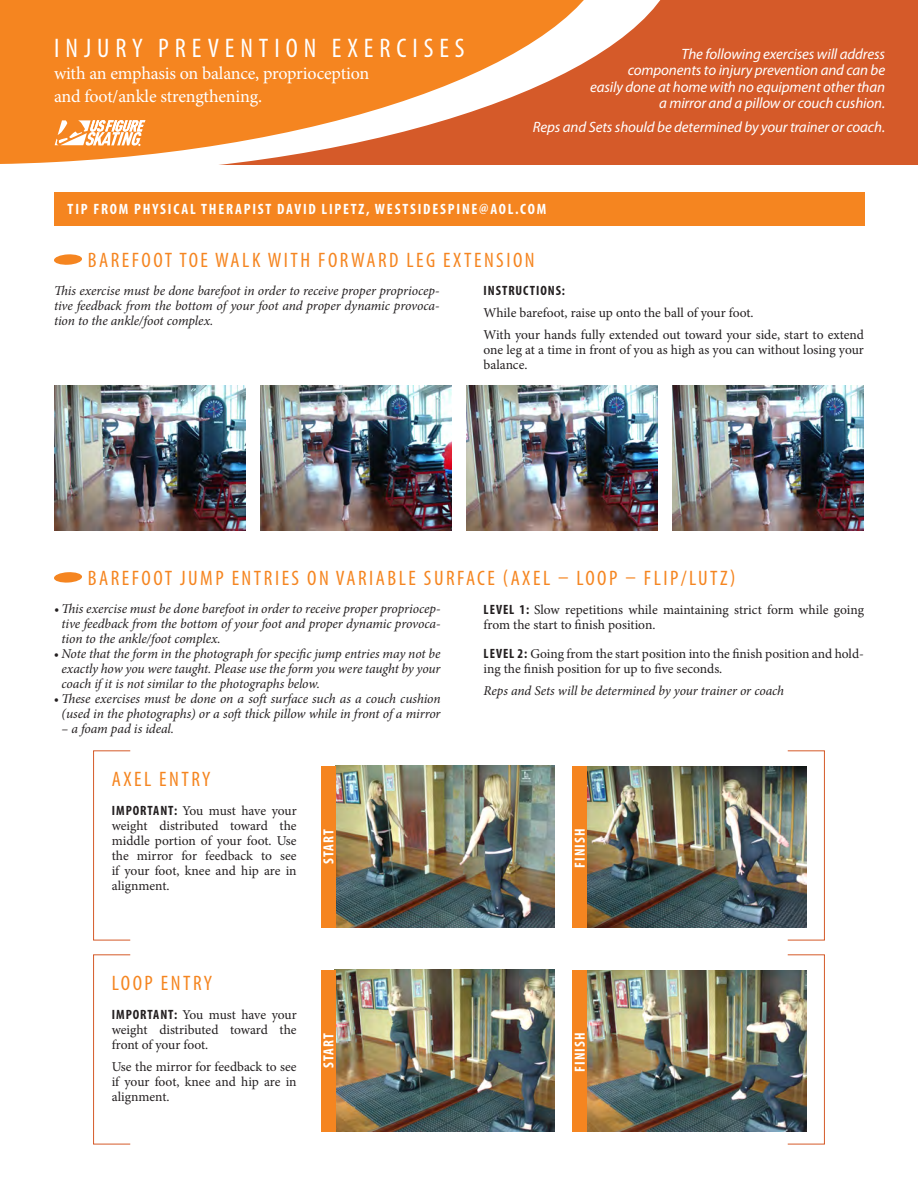
<style>
.page{position:relative;width:918px;height:1188px;background:#fff}
.page>*{position:absolute;margin:0;border:0;box-sizing:border-box;transform-origin:0 0}
.t1{font:condensed 27px "Myriad Pro";letter-spacing:.22em;color:#fff}
.t2{font:condensed 21px "Myriad Pro";letter-spacing:.12em;color:#f58520}
.t3{font:18px "Minion Pro";letter-spacing:-.01em;color:#fff}
.t4{font:italic 15px/16.5px "Myriad Pro";letter-spacing:-.01em;color:#fff;text-align:right}
.t5{font:700 condensed 15px "Myriad Pro";letter-spacing:.12em;color:#fff}
.t6{font:700 condensed 14.7px "Myriad Pro";letter-spacing:.07em;color:#fff}
.t7{font:italic 13.5px/15px "Minion Pro";letter-spacing:-.01em;color:#231f20;text-align:justify}
.t8{font:13.5px/15px "Minion Pro";letter-spacing:-.005em;color:#231f20;text-align:justify}
.t9{font:700 condensed 13.5px "Myriad Pro";letter-spacing:.07em;color:#231f20}
.s1{font-family:"Myriad Pro";font-weight:700;font-stretch:condensed}
</style>
<div class="page">
<div style="left:0;top:0;width:918px;height:164px;background:#d55a29"></div>
<svg style="left:618px;top:0;width:67px;height:165px"></svg>
<svg style="left:0;top:0;width:618px;height:165px;fill:#f58520"></svg>
<img style="left:55px;top:385px;width:191px;height:145px">
<img style="left:261px;top:385px;width:191px;height:145px">
<img style="left:467px;top:385px;width:190px;height:145px">
<svg style="left:54px;top:254px;width:28px;height:11px"></svg>
<svg style="left:54px;top:572px;width:28px;height:11px"></svg>
<div style="left:93px;top:750px;width:38px;height:191px;border:1px solid #d55a29"></div>
<img style="left:336px;top:766px;width:219px;height:161px">
<img style="left:587px;top:766px;width:219px;height:162px">
<div style="left:787px;top:750px;width:38px;height:191px;border:1px solid #d55a29"></div>
<div style="left:321px;top:766px;width:15px;height:161px;background:#f58520"></div>
<div style="left:572px;top:766px;width:15px;height:162px;background:#f58520"></div>
<img style="left:673px;top:385px;width:191px;height:145px">
<div style="left:93px;top:954px;width:38px;height:190px;border:1px solid #d55a29"></div>
<img style="left:336px;top:970px;width:219px;height:161px">
<img style="left:587px;top:970px;width:219px;height:162px">
<div style="left:787px;top:954px;width:38px;height:190px;border:1px solid #d55a29"></div>
<div style="left:321px;top:970px;width:15px;height:161px;background:#f58520"></div>
<div style="left:572px;top:970px;width:15px;height:162px;background:#f58520"></div>
<svg style="left:55px;top:120px;width:90px;height:26px;background:#f9c392"></svg>
<div style="left:54px;top:192px;width:810px;height:34px;background:#f58520"></div>
<p class="t1" style="left:54px;top:32px;width:412px">INJURY PREVENTION EXERCISES</p>
<p class="t3" style="left:54px;top:62px;width:317px">with an emphasis on balance, proprioception</p>
<p class="t3" style="left:54px;top:84px;width:210px">and foot/ankle strengthening.</p>
<p class="t4" style="left:590px;top:45px;width:297px">The following exercises will address<br>components to injury prevention and can be<br>easily done at home with no equipment other than a mirror and a pillow or couch cushion.</p>
<p class="t4" style="left:533px;top:119px;width:354px">Reps and Sets should be determined by your trainer or coach.</p>
<p class="t5" style="left:68px;top:200px;width:480px">TIP FROM PHYSICAL THERAPIST DAVID LIPETZ, WESTSIDESPINE@AOL.COM</p>
<p class="t2" style="left:88px;top:248px;width:448px">BAREFOOT TOE WALK WITH FORWARD LEG EXTENSION</p>
<p class="t7" style="left:54px;top:283px;width:387px">This exercise must be done barefoot in order to receive proper propriocep&shy;tive feedback from the bottom of your foot and proper dynamic provoca&shy;tion to the ankle/foot complex.</p>
<p class="t9" style="left:484px;top:282px;width:83px">INSTRUCTIONS:</p>
<p class="t8" style="left:483px;top:305px;width:272px">While barefoot, raise up onto the ball of your foot.</p>
<p class="t8" style="left:483px;top:327px;width:382px">With your hands fully extended out toward your side, start to extend one leg at a time in front of you as high as you can without losing your balance.</p>
<p class="t2" style="left:88px;top:566px;width:649px">BAREFOOT JUMP ENTRIES ON VARIABLE SURFACE (AXEL – LOOP – FLIP/LUTZ)</p>
<p class="t7" style="left:62px;top:602px;width:381px;text-indent:-8px">• This exercise must be done barefoot in order to receive proper propriocep&shy;tive feedback from the bottom of your foot and proper dynamic provoca&shy;tion to the ankle/foot complex.</p>
<p class="t7" style="left:62px;top:647px;width:381px;text-indent:-8px">• Note that the form in the photograph for specific jump entries may not be exactly how you were taught. Please use the form you were taught by your coach if it is not similar to the photographs below.</p>
<p class="t7" style="left:54px;top:692px;width:388px;text-align:center">• These exercises must be done on a soft surface such as a couch cushion (used in the photographs) or a soft thick pillow while in front of a mirror</p>
<p class="t7" style="left:62px;top:722px;width:114px">– a foam pad is ideal.</p>
<p class="t2" style="left:112px;top:766px;width:100px">AXEL ENTRY</p>
<p class="t8" style="left:112px;top:803px;width:187px"><span class="s1">IMPORTANT:</span> You must have your weight distributed toward the middle portion of your foot. Use the mirror for feedback to see if your foot, knee and hip are in alignment.</p>
<p class="t8" style="left:483px;top:602px;width:382px"><span class="s1">LEVEL 1:</span> Slow repetitions while maintaining strict form while going from the start to finish position.</p>
<p class="t8" style="left:483px;top:646px;width:382px"><span class="s1">LEVEL 2:</span> Going from the start position into the finish position and hold&shy;ing the finish position for up to five seconds.</p>
<p class="t7" style="left:483px;top:683px;width:302px">Reps and Sets will be determined by your trainer or coach</p>
<p class="t6" style="left:319px;top:864px;width:36px;rotate:-90deg">START</p>
<p class="t6" style="left:571px;top:868px;width:41px;rotate:-90deg">FINISH</p>
<p class="t2" style="left:112px;top:970px;width:102px">LOOP ENTRY</p>
<p class="t8" style="left:112px;top:1007px;width:187px"><span class="s1">IMPORTANT:</span> You must have your weight distributed toward the front of your foot.</p>
<p class="t8" style="left:112px;top:1059px;width:187px">Use the mirror for feedback to see if your foot, knee and hip are in alignment.</p>
<p class="t6" style="left:319px;top:1068px;width:36px;rotate:-90deg">START</p>
<p class="t6" style="left:571px;top:1072px;width:41px;rotate:-90deg">FINISH</p>
</div>
